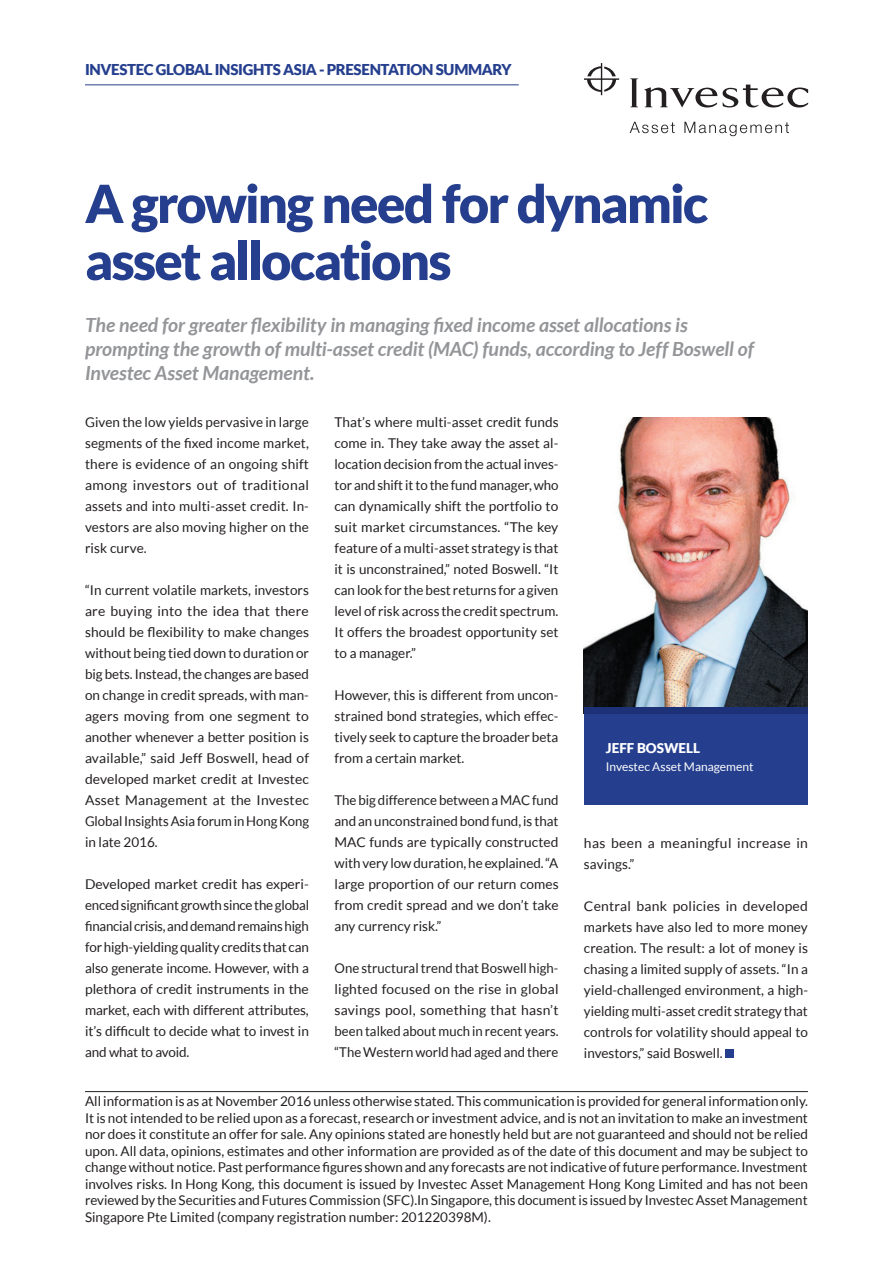
<style>
.page{position:relative;width:893px;height:1263px;background:#fff}
.page>*{position:absolute;margin:0;border:0;box-sizing:border-box;transform-origin:0 0}
.t1{font:900 52.5px/57px "Lato";letter-spacing:-.04em;color:#253f8e}
.t2{font:italic 700 19.5px/24px "Lato";letter-spacing:-.005em;color:#939598}
.t3{font:900 15px "Lato";letter-spacing:-.025em;color:#253f8e}
.t4{font:13.5px/21px "Lato";color:#231f20;text-align:justify}
.t5{font:13.5px/21px "Lato";letter-spacing:.025em;color:#231f20}
.t6{font:900 13.5px "Lato";color:#fff}
.t7{font:12px "Lato";color:#fff}
</style>
<div class="page">
<hr style="left:85px;top:84px;width:434px;height:1px;background:#253f8e">
<div style="left:584px;top:707px;width:224px;height:98px;background:#253f8e"></div>
<img style="left:584px;top:417px;width:224px;height:290px">
<div style="left:584px;top:707px;width:224px;height:6px;background:#1c3177"></div>
<div style="left:725px;top:1050px;width:9px;height:8px;background:#253f8e"></div>
<svg style="left:630px;top:78px;width:178px;height:30px"></svg>
<svg style="left:584px;top:63px;width:35px;height:32px"></svg>
<svg style="left:630px;top:122px;width:45px;height:11px"></svg>
<svg style="left:684px;top:122px;width:105px;height:14px"></svg>
<hr style="left:85px;top:1091px;width:723px;height:1px;background:#231f20">
<p class="t3" style="left:85px;top:61px;width:270px">Investec Global Insig hts Asia - PRESENTAT</p>
<p class="t3" style="left:406px;top:61px;width:12px">ION</p>
<p class="t3" style="left:436px;top:61px;width:77px">SUMMARY</p>
<h1 class="t1" style="left:85px;top:174px;width:625px">A growing need for dynamic asset allocations</h1>
<h2 class="t2" style="left:85px;top:314px;width:670px">The need for greater flexibility in managing fixed income asset allocations is prompting the growth of multi-asset credit (MAC) funds, according to Jeff Boswell of<br>Investec Asset Management.</h2>
<p class="t4" style="left:85px;top:412px;width:225px">Given the low yields pervasive in large segments of the fixed income market, there is evidence of an ongoing shift among investors out of traditional assets and into multi-asset credit. In&shy;vestors are also moving higher on the risk curve.</p>
<p class="t4" style="left:85px;top:580px;width:226px">“In current volatile markets, investors are buying into the idea that there should be flexibility to make changes without being tied down to duration or big bets. Instead, the changes are based on change in credit spreads, with man&shy;agers moving from one segment to another whenever a better position is available,” said Jeff Boswell, head of developed market credit at Investec Asset Management at the Investec Global Insights Asia forum in Hong Kong in late 2016.</p>
<p class="t4" style="left:85px;top:874px;width:226px">Developed market credit has experi&shy;enced significant growth since the global financial crisis, and demand remains high for high-yielding quality credits that can also generate income. However, with a plethora of credit instruments in the market, each with different attributes, it’s difficult to decide what to invest in and what to avoid.</p>
<p class="t4" style="left:334px;top:412px;width:226px">That’s where multi-asset credit funds come in. They take away the asset al&shy;location decision from the actual inves&shy;tor and shift it to the fund manager, who can dynamically shift the portfolio to suit market circumstances. “The key feature of a multi-asset strategy is that it is unconstrained,” noted Boswell. “It can look for the best returns for a given level of risk across the credit spectrum.<br>It offers the broadest opportunity set to a manager.”</p>
<p class="t4" style="left:334px;top:685px;width:225px">However, this is different from uncon&shy;strained bond strategies, which effec&shy;tively seek to capture the broader beta from a certain market.</p>
<p class="t4" style="left:334px;top:790px;width:226px">The big difference between a MAC fund and an unconstrained bond fund, is that MAC funds are typically constructed with very low duration, he explained. “A large proportion of our return comes from credit spread and we don’t take any currency risk.”</p>
<p class="t4" style="left:334px;top:958px;width:226px">One structural trend that Boswell high&shy;lighted focused on the rise in global savings pool, something that hasn’t been talked about much in recent years. “The Western world had aged and there</p>
<p class="t6" style="left:606px;top:740px;width:96px">Jeff Boswell</p>
<p class="t7" style="left:606px;top:759px;width:149px">Investec Asset Management</p>
<p class="t5" style="left:584px;top:833px;width:226px">has been a meaningful increase in savings.”</p>
<p class="t4" style="left:584px;top:896px;width:226px">Central bank policies in developed markets have also led to more money creation. The result: a lot of money is chasing a limited supply of assets. “In a yield-challenged environment, a high&shy;yielding multi-asset credit strategy that controls for volatility should appeal to investors,” said Boswell.</p>
<p class="t4" style="left:85px;top:1093px;width:724px;line-height:16.5px">All information is as at November 2016 unless otherwise stated. This communication is provided for general information only.<br>It is not intended to be relied upon as a forecast, research or investment advice, and is not an invitation to make an investment nor does it constitute an offer for sale. Any opinions stated are honestly held but are not guaranteed and should not be relied upon. All data, opinions, estimates and other information are provided as of the date of this document and may be subject to change without notice. Past performance figures shown and any forecasts are not indicative of future performance. Investment involves risks. In Hong Kong, this document is issued by Investec Asset Management Hong Kong Limited and has not been reviewed by the Securities and Futures Commission (SFC).In Singapore, this document is issued by Investec Asset Management Singapore Pte Limited (company registration number: 201220398M).</p>
</div>
